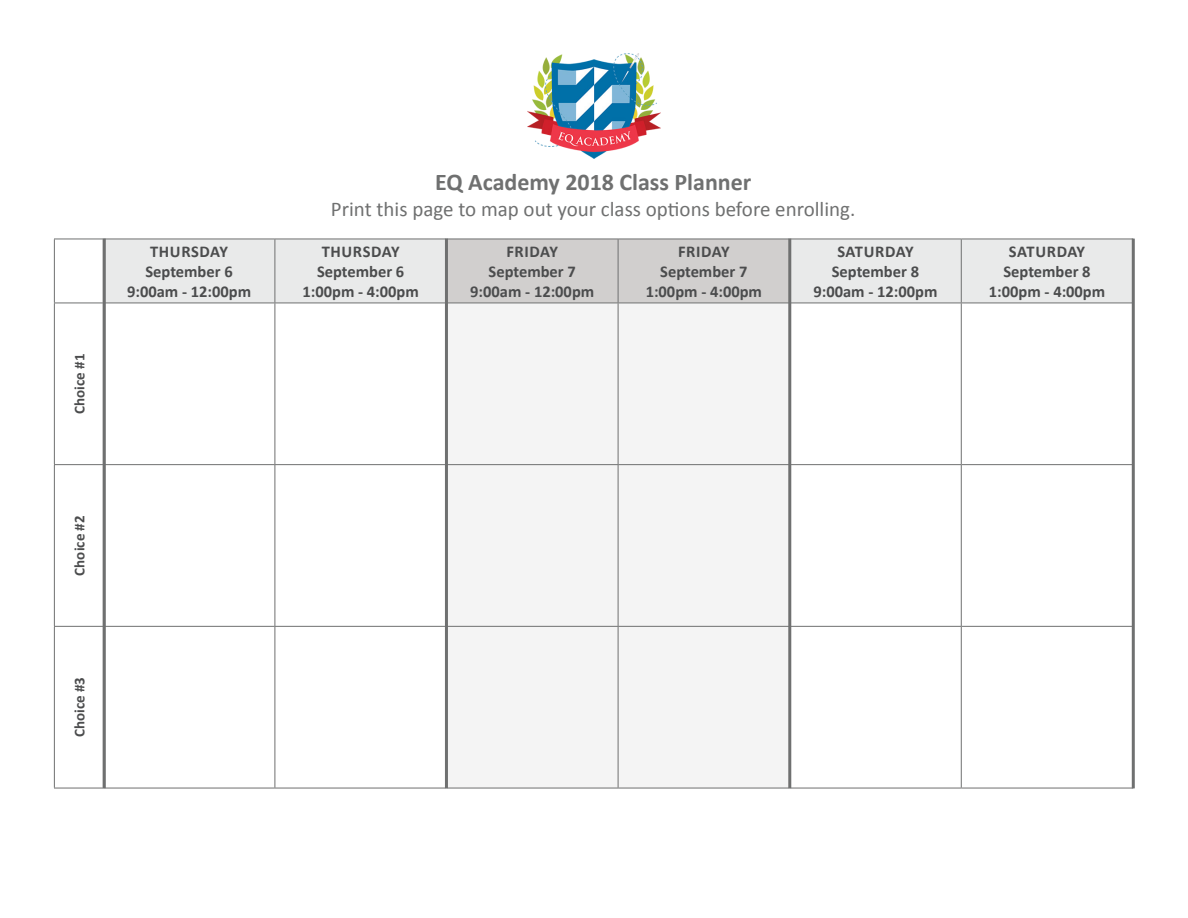
<style>
.page{position:relative;width:1188px;height:918px;background:#fff}
.page>*{position:absolute;margin:0;border:0;box-sizing:border-box;transform-origin:0 0}
.t1{font:700 24px "Calibri";color:#6f7070}
.t2{font:21px "Calibri";color:#6f7070}
.t3{font:700 16.5px "Calibri";color:#4b4c4d}
.t4{font:700 16.5px "Calibri";letter-spacing:.04em;color:#4b4c4d}
.t5{font:700 16.5px "Calibri";letter-spacing:.025em;color:#4b4c4d}
.t6{font:700 15px "Calibri";color:#4b4c4d}
</style>
<div class="page">
<div style="left:106px;top:240px;width:1026px;height:63px;background:#e9eaea"></div>
<div style="left:448px;top:240px;width:340px;height:63px;background:#d1cfce"></div>
<svg style="left:106px;top:304px;width:1026px;height:484px"></svg>
<div style="left:448px;top:304px;width:340px;height:484px;background:#f4f4f4"></div>
<hr style="left:54px;top:239px;width:49px;height:1px;background:#6f7070">
<hr style="left:54px;top:239px;width:1px;height:64px;background:#6f7070">
<hr style="left:103px;top:239px;width:172px;height:1px;background:#6f7070">
<hr style="left:275px;top:239px;width:171px;height:1px;background:#6f7070">
<hr style="left:275px;top:239px;width:1px;height:64px;background:#6f7070">
<hr style="left:446px;top:239px;width:172px;height:1px;background:#6f7070">
<hr style="left:618px;top:239px;width:172px;height:1px;background:#6f7070">
<hr style="left:618px;top:239px;width:1px;height:64px;background:#6f7070">
<hr style="left:790px;top:239px;width:171px;height:1px;background:#6f7070">
<hr style="left:961px;top:239px;width:172px;height:1px;background:#6f7070">
<hr style="left:961px;top:239px;width:1px;height:64px;background:#6f7070">
<hr style="left:54px;top:303px;width:49px;height:1px;background:#6f7070">
<hr style="left:54px;top:303px;width:1px;height:161px;background:#6f7070">
<hr style="left:103px;top:303px;width:172px;height:1px;background:#6f7070">
<hr style="left:275px;top:303px;width:171px;height:1px;background:#6f7070">
<hr style="left:275px;top:303px;width:1px;height:161px;background:#6f7070">
<hr style="left:446px;top:303px;width:172px;height:1px;background:#6f7070">
<hr style="left:618px;top:303px;width:172px;height:1px;background:#6f7070">
<hr style="left:618px;top:303px;width:1px;height:161px;background:#6f7070">
<hr style="left:790px;top:303px;width:171px;height:1px;background:#6f7070">
<hr style="left:961px;top:303px;width:172px;height:1px;background:#6f7070">
<hr style="left:961px;top:303px;width:1px;height:161px;background:#6f7070">
<hr style="left:54px;top:464px;width:49px;height:1px;background:#6f7070">
<hr style="left:54px;top:465px;width:1px;height:161px;background:#6f7070">
<hr style="left:103px;top:464px;width:172px;height:1px;background:#6f7070">
<hr style="left:275px;top:464px;width:171px;height:1px;background:#6f7070">
<hr style="left:275px;top:465px;width:1px;height:161px;background:#6f7070">
<hr style="left:446px;top:464px;width:172px;height:1px;background:#6f7070">
<hr style="left:618px;top:464px;width:172px;height:1px;background:#6f7070">
<hr style="left:618px;top:465px;width:1px;height:161px;background:#6f7070">
<hr style="left:790px;top:464px;width:171px;height:1px;background:#6f7070">
<hr style="left:961px;top:464px;width:172px;height:1px;background:#6f7070">
<hr style="left:961px;top:465px;width:1px;height:161px;background:#6f7070">
<hr style="left:54px;top:626px;width:49px;height:1px;background:#6f7070">
<hr style="left:54px;top:627px;width:1px;height:161px;background:#6f7070">
<hr style="left:103px;top:626px;width:172px;height:1px;background:#6f7070">
<hr style="left:275px;top:626px;width:171px;height:1px;background:#6f7070">
<hr style="left:275px;top:627px;width:1px;height:161px;background:#6f7070">
<hr style="left:446px;top:626px;width:172px;height:1px;background:#6f7070">
<hr style="left:618px;top:626px;width:172px;height:1px;background:#6f7070">
<hr style="left:618px;top:627px;width:1px;height:161px;background:#6f7070">
<hr style="left:790px;top:626px;width:171px;height:1px;background:#6f7070">
<hr style="left:961px;top:626px;width:172px;height:1px;background:#6f7070">
<hr style="left:961px;top:627px;width:1px;height:161px;background:#6f7070">
<hr style="left:54px;top:788px;width:49px;height:1px;background:#6f7070">
<hr style="left:103px;top:788px;width:172px;height:1px;background:#6f7070">
<hr style="left:275px;top:788px;width:171px;height:1px;background:#6f7070">
<hr style="left:446px;top:788px;width:172px;height:1px;background:#6f7070">
<hr style="left:618px;top:788px;width:172px;height:1px;background:#6f7070">
<hr style="left:790px;top:788px;width:171px;height:1px;background:#6f7070">
<hr style="left:961px;top:788px;width:172px;height:1px;background:#6f7070">
<img style="left:528px;top:53px;width:132px;height:105px">
<hr style="left:445px;top:239px;width:3px;height:549px;background:#6f7070">
<hr style="left:788px;top:239px;width:3px;height:549px;background:#6f7070">
<hr style="left:103px;top:239px;width:3px;height:549px;background:#6f7070">
<hr style="left:1132px;top:239px;width:3px;height:549px;background:#6f7070">
<p class="t6" style="left:69px;top:414px;width:62px;rotate:-90deg">Choice #1</p>
<p class="t6" style="left:69px;top:576px;width:62px;rotate:-90deg">Choice #2</p>
<p class="t6" style="left:69px;top:737px;width:62px;rotate:-90deg">Choice #3</p>
<p class="t4" style="left:150px;top:240px;width:80px">THURSDAY</p>
<p class="t3" style="left:145px;top:260px;width:89px">September 6</p>
<p class="t3" style="left:127px;top:280px;width:126px">9:00am - 12:00pm</p>
<p class="t1" style="left:435px;top:165px;width:318px">EQ Academy 2018 Class Planner</p>
<p class="t2" style="left:331px;top:194px;width:526px">Print this page to map out your class options before enrolling.</p>
<p class="t4" style="left:322px;top:240px;width:80px">THURSDAY</p>
<p class="t3" style="left:317px;top:260px;width:89px">September 6</p>
<p class="t3" style="left:303px;top:280px;width:118px">1:00pm - 4:00pm</p>
<p class="t3" style="left:506px;top:240px;width:53px">FRIDAY</p>
<p class="t3" style="left:489px;top:260px;width:89px">September 7</p>
<p class="t3" style="left:470px;top:280px;width:126px">9:00am - 12:00pm</p>
<p class="t3" style="left:678px;top:240px;width:53px">FRIDAY</p>
<p class="t3" style="left:660px;top:260px;width:89px">September 7</p>
<p class="t3" style="left:646px;top:280px;width:118px">1:00pm - 4:00pm</p>
<p class="t5" style="left:837px;top:240px;width:78px">SATURDAY</p>
<p class="t3" style="left:832px;top:260px;width:89px">September 8</p>
<p class="t3" style="left:813px;top:280px;width:126px">9:00am - 12:00pm</p>
<p class="t5" style="left:1009px;top:240px;width:78px">SATURDAY</p>
<p class="t3" style="left:1003px;top:260px;width:89px">September 8</p>
<p class="t3" style="left:989px;top:280px;width:118px">1:00pm - 4:00pm</p>
</div>
